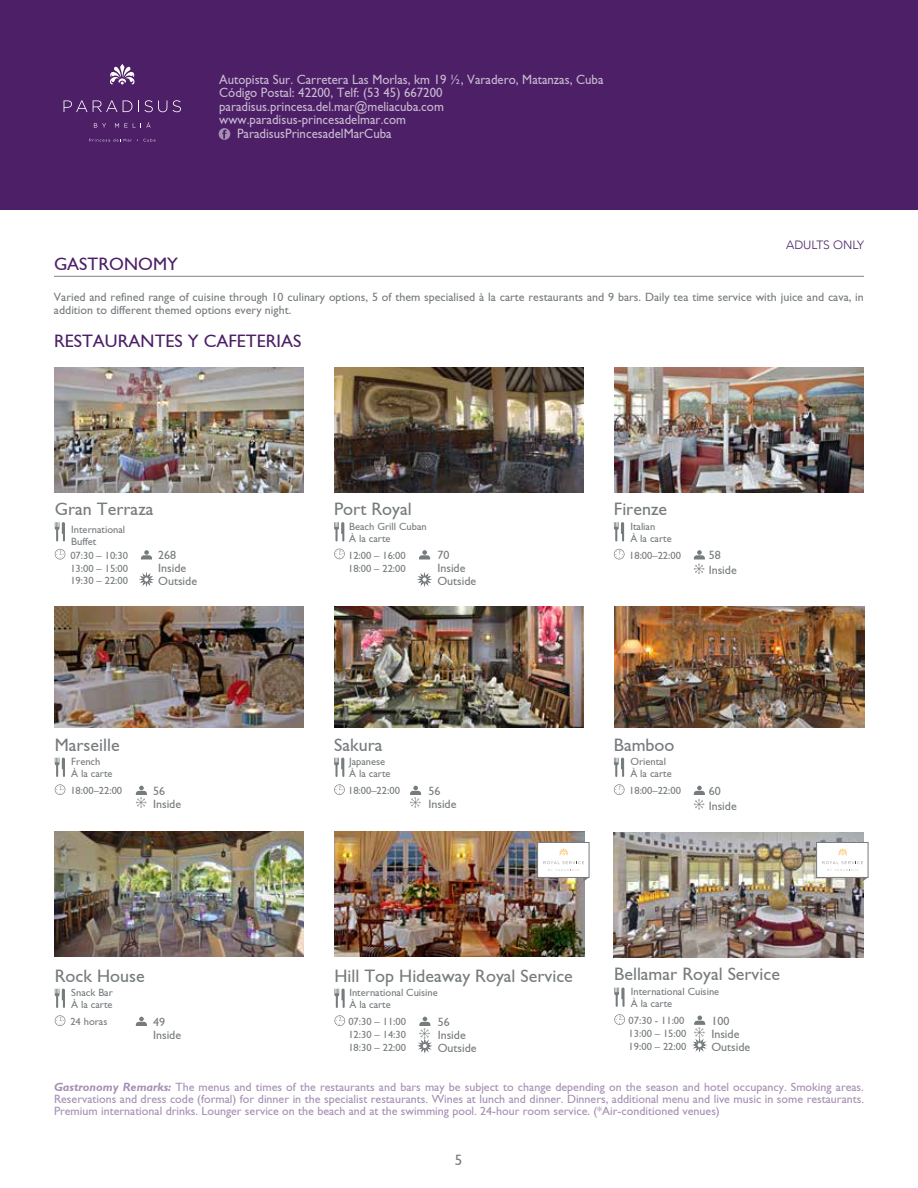
<style>
.page{position:relative;width:918px;height:1188px;background:#fff}
.page>*{position:absolute;margin:0;border:0;box-sizing:border-box;transform-origin:0 0}
.t1{font:18px "Gill Sans";color:#767b7d}
.t2{font:18px "Gill Sans";color:#4c1f66}
.t3{font:15px "Gill Sans";color:#767b7d}
.t4{font:13.5px "Gill Sans";color:#fff;scale:.95 1}
.t5{font:12px/12px "Gill Sans";color:#a58fb3;text-align:justify}
.t6{font:12px/12.8px "Gill Sans";color:#767b7d}
.t7{font:300 12px "Avenir";color:#4c1f66}
.t8{font:10.5px/12px "Gill Sans";color:#767b7d}
.s1{font-weight:700;font-style:italic}
</style>
<div class="page">
<div style="left:0;top:0;width:918px;height:210px;background:#4c1f66"></div>
<svg style="left:219px;top:128px;width:11px;height:12px"></svg>
<svg style="left:94px;top:123px;width:12px;height:5px"></svg>
<svg style="left:115px;top:122px;width:36px;height:6px"></svg>
<svg style="left:64px;top:100px;width:68px;height:12px"></svg>
<svg style="left:138px;top:100px;width:29px;height:12px"></svg>
<svg style="left:173px;top:100px;width:8px;height:12px"></svg>
<svg style="left:110px;top:64px;width:25px;height:20px"></svg>
<svg style="left:89px;top:139px;width:66px;height:3px"></svg>
<img style="left:54px;top:367px;width:250px;height:125px">
<img style="left:334px;top:367px;width:250px;height:125px">
<img style="left:614px;top:367px;width:250px;height:125px">
<svg style="left:55px;top:549px;width:10px;height:10px"></svg>
<svg style="left:141px;top:550px;width:11px;height:9px"></svg>
<svg style="left:141px;top:574px;width:11px;height:11px"></svg>
<svg style="left:334px;top:549px;width:11px;height:10px"></svg>
<svg style="left:419px;top:550px;width:11px;height:9px"></svg>
<svg style="left:419px;top:574px;width:11px;height:11px"></svg>
<svg style="left:614px;top:549px;width:11px;height:10px"></svg>
<svg style="left:694px;top:550px;width:11px;height:24px"></svg>
<svg style="left:55px;top:522px;width:10px;height:20px"></svg>
<svg style="left:334px;top:522px;width:10px;height:20px"></svg>
<svg style="left:614px;top:522px;width:10px;height:20px"></svg>
<img style="left:54px;top:606px;width:250px;height:122px">
<img style="left:334px;top:606px;width:250px;height:122px">
<img style="left:614px;top:606px;width:250px;height:122px">
<svg style="left:55px;top:784px;width:10px;height:11px"></svg>
<svg style="left:136px;top:786px;width:11px;height:22px"></svg>
<svg style="left:334px;top:784px;width:11px;height:11px"></svg>
<svg style="left:410px;top:786px;width:11px;height:22px"></svg>
<svg style="left:614px;top:784px;width:11px;height:11px"></svg>
<svg style="left:694px;top:786px;width:11px;height:24px"></svg>
<svg style="left:55px;top:757px;width:10px;height:20px"></svg>
<svg style="left:334px;top:757px;width:10px;height:20px"></svg>
<svg style="left:614px;top:757px;width:10px;height:20px"></svg>
<img style="left:54px;top:832px;width:250px;height:125px">
<svg style="left:55px;top:1015px;width:10px;height:11px"></svg>
<svg style="left:136px;top:1017px;width:11px;height:9px"></svg>
<svg style="left:55px;top:988px;width:10px;height:20px"></svg>
<img style="left:334px;top:832px;width:250px;height:125px">
<svg style="left:334px;top:1015px;width:11px;height:11px"></svg>
<svg style="left:419px;top:1017px;width:11px;height:35px"></svg>
<svg style="left:334px;top:988px;width:11px;height:20px"></svg>
<img style="left:614px;top:832px;width:249px;height:125px">
<svg style="left:614px;top:1014px;width:11px;height:11px"></svg>
<svg style="left:694px;top:1016px;width:11px;height:35px"></svg>
<svg style="left:614px;top:987px;width:11px;height:20px"></svg>
<hr style="left:54px;top:276px;width:810px;height:1px;background:#000">
<div style="left:537px;top:842px;width:52px;height:36px;background:#fff;border:1px solid #767b7d"></div>
<svg style="left:583px;top:877px;width:6px;height:5px"></svg>
<svg style="left:543px;top:848px;width:41px;height:23px"></svg>
<div style="left:816px;top:842px;width:52px;height:36px;background:#fff;border:1px solid #767b7d"></div>
<svg style="left:862px;top:877px;width:6px;height:5px"></svg>
<svg style="left:822px;top:848px;width:41px;height:23px"></svg>
<p class="t4" style="left:219px;top:71px;width:406px">Autopista Sur. Carretera Las Morlas, km 19 ½, Varadero, Matanzas, Cuba</p>
<p class="t4" style="left:219px;top:85px;width:237px">Código Postal: 42200, Telf: (53 45) 667200</p>
<p class="t4" style="left:219px;top:98px;width:238px">paradisus.princesa.del.mar@meliacuba.com</p>
<p class="t4" style="left:219px;top:112px;width:198px">www.paradisus-princesadelmar.com</p>
<p class="t4" style="left:237px;top:125px;width:164px">ParadisusPrincesadelMarCuba</p>
<h1 class="t2" style="left:54px;top:254px;width:125px">GASTRONOMY</h1>
<p class="t7" style="left:786px;top:238px;width:79px">ADULTS ONLY</p>
<p class="t6" style="left:54px;top:290px;width:811px;line-height:13.5px">Varied and refined range of cuisine through 10 culinary options, 5 of them specialised à la carte restaurants and 9 bars. Daily tea time service with juice and cava, in addition to different themed options every night.</p>
<h1 class="t2" style="left:54px;top:331px;width:249px">RESTAURANTES Y CAFETERIAS</h1>
<h1 class="t1" style="left:55px;top:499px;width:100px">Gran Terraza</h1>
<p class="t8" style="left:70px;top:549px;width:59px">07:30 – 10:30</p>
<p class="t6" style="left:158px;top:549px;width:19px">268</p>
<p class="t8" style="left:70px;top:562px;width:59px">13:00 – 15:00</p>
<p class="t6" style="left:158px;top:562px;width:30px">Inside</p>
<p class="t8" style="left:70px;top:575px;width:59px">19:30 – 22:00</p>
<p class="t6" style="left:158px;top:575px;width:40px">Outside</p>
<h1 class="t1" style="left:334px;top:499px;width:79px">Port Royal</h1>
<p class="t8" style="left:348px;top:549px;width:59px">12:00 – 16:00</p>
<p class="t6" style="left:437px;top:549px;width:13px">70</p>
<p class="t8" style="left:348px;top:562px;width:59px">18:00 – 22:00</p>
<p class="t6" style="left:437px;top:562px;width:40px">Inside<br>Outside</p>
<h1 class="t1" style="left:614px;top:499px;width:55px">Firenze</h1>
<p class="t8" style="left:629px;top:549px;width:53px">18:00–22:00</p>
<p class="t6" style="left:709px;top:548px;width:30px;line-height:14.5px">58<br>Inside</p>
<p class="t8" style="left:71px;top:523px;width:55px">International<br>Buffet</p>
<p class="t8" style="left:349px;top:520px;width:79px">Beach Grill Cuban<br>À la carte</p>
<p class="t8" style="left:630px;top:520px;width:43px">Italian<br>À la carte</p>
<h1 class="t1" style="left:334px;top:734px;width:50px">Sakura</h1>
<p class="t8" style="left:348px;top:785px;width:53px">18:00–22:00</p>
<p class="t6" style="left:428px;top:785px;width:30px">56<br>Inside</p>
<h1 class="t1" style="left:55px;top:734px;width:66px">Marseille</h1>
<p class="t8" style="left:70px;top:785px;width:53px">18:00–22:00</p>
<p class="t6" style="left:153px;top:785px;width:30px">56<br>Inside</p>
<h1 class="t1" style="left:614px;top:734px;width:62px">Bamboo</h1>
<p class="t8" style="left:629px;top:785px;width:53px">18:00–22:00</p>
<p class="t6" style="left:709px;top:784px;width:30px;line-height:14.5px">60<br>Inside</p>
<p class="t8" style="left:71px;top:756px;width:43px">French<br>À la carte</p>
<p class="t8" style="left:349px;top:756px;width:43px">Japanese<br>À la carte</p>
<p class="t8" style="left:630px;top:756px;width:43px">Oriental<br>À la carte</p>
<h1 class="t1" style="left:55px;top:965px;width:91px">Rock House</h1>
<p class="t8" style="left:70px;top:1016px;width:39px">24 horas</p>
<p class="t6" style="left:153px;top:1016px;width:30px">49<br>Inside</p>
<p class="t8" style="left:71px;top:987px;width:43px">Snack Bar<br>À la carte</p>
<h1 class="t1" style="left:334px;top:965px;width:240px">Hill Top Hideaway Royal Service</h1>
<p class="t8" style="left:348px;top:1016px;width:59px">07:30 – 11:00</p>
<p class="t6" style="left:438px;top:1016px;width:13px">56</p>
<p class="t8" style="left:348px;top:1028px;width:59px">12:30 – 14:30</p>
<p class="t6" style="left:438px;top:1028px;width:30px">Inside</p>
<p class="t8" style="left:348px;top:1041px;width:59px">18:30 – 22:00</p>
<p class="t6" style="left:438px;top:1041px;width:40px">Outside</p>
<p class="t8" style="left:349px;top:987px;width:90px">International Cuisine<br>À la carte</p>
<h1 class="t1" style="left:614px;top:964px;width:167px">Bellamar Royal Service</h1>
<p class="t8" style="left:629px;top:1015px;width:57px">07:30 - 11:00</p>
<p class="t6" style="left:711px;top:1014px;width:19px">100</p>
<p class="t8" style="left:629px;top:1027px;width:59px">13:00 – 15:00</p>
<p class="t6" style="left:711px;top:1027px;width:30px">Inside</p>
<p class="t8" style="left:629px;top:1040px;width:59px">19:00 – 22:00</p>
<p class="t6" style="left:711px;top:1040px;width:40px">Outside</p>
<p class="t8" style="left:631px;top:985px;width:90px">International Cuisine<br>À la carte</p>
<p class="t5" style="left:54px;top:1081px;width:812px"><span class="s1">Gastronomy Remarks:</span> The menus and times of the restaurants and bars may be subject to change depending on the season and hotel occupancy. Smoking areas.<br>Reservations and dress code (formal) for dinner in the specialist restaurants. Wines at lunch and dinner. Dinners, additional menu and live music in some restaurants.<br>Premium international drinks. Lounger service on the beach and at the swimming pool. 24-hour room service. (*Air-conditioned venues)</p>
<p class="t3" style="left:455px;top:1151px;width:9px">5</p>
</div>
